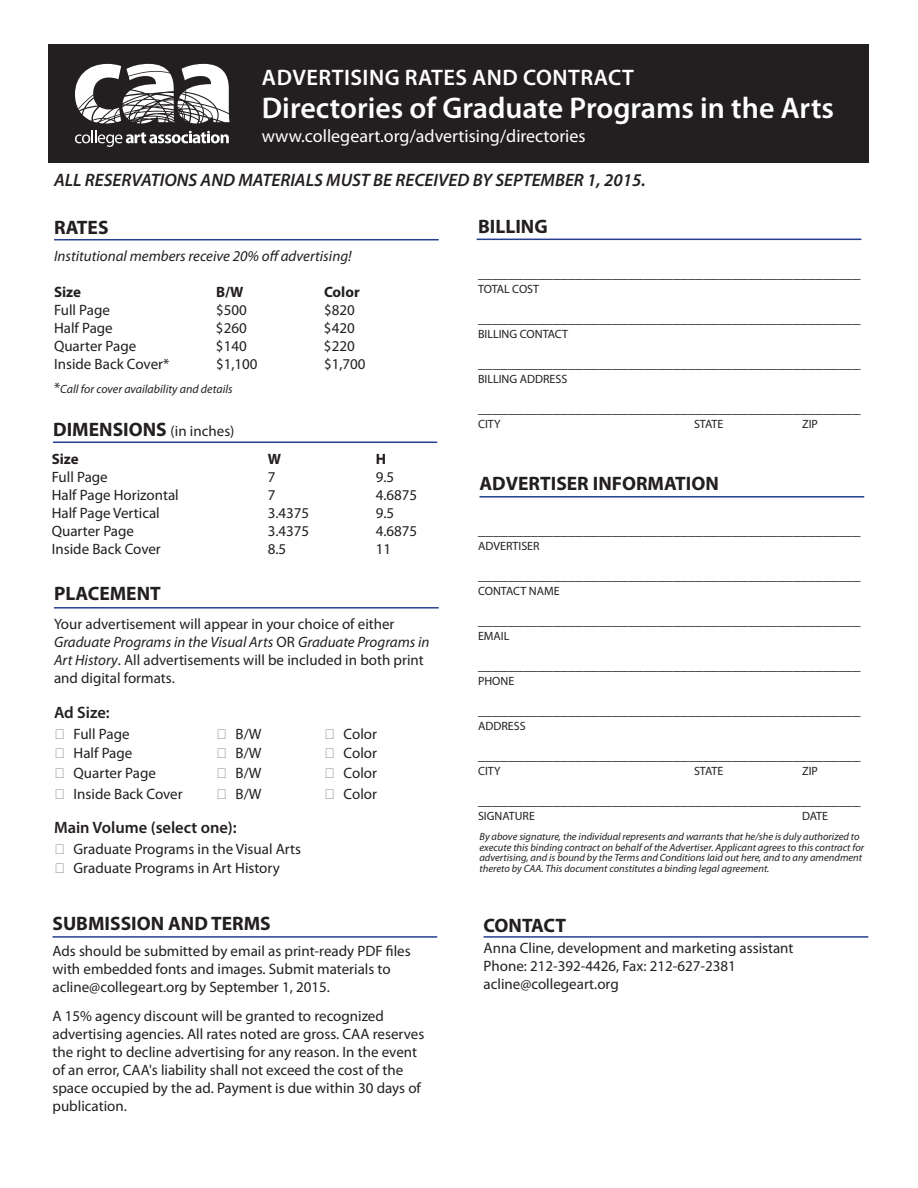
<style>
.page{position:relative;width:918px;height:1188px;background:#fff}
.page>*{position:absolute;margin:0;border:0;box-sizing:border-box;transform-origin:0 0}
.t1{font:600 30px "Myriad Pro";color:#fff}
.t2{font:600 22.5px "Myriad Pro";letter-spacing:.02em;color:#fff}
.t3{font:700 19.5px "Myriad Pro";color:#231f20}
.t4{font:italic 600 18px "Myriad Pro";color:#231f20}
.t5{font:18px "Myriad Pro";color:#fff}
.t6{font:600 16.5px "Myriad Pro";color:#231f20}
.t7{font:15px/18px "Myriad Pro";color:#231f20}
.t8{font:600 15px "Myriad Pro";color:#231f20}
.t9{font:italic 15px "Myriad Pro";color:#231f20}
.t10{font:700 15px "Myriad Pro";color:#231f20}
.t11{font:12px "Myriad Pro";color:#231f20}
.t12{font:italic 12px "Myriad Pro";color:#231f20}
.t13{font:12px "Myriad Pro";letter-spacing:-.02em;color:#231f20}
.t14{font:italic 10.5px/10.5px "Myriad Pro";color:#231f20}
.s1{font-style:normal;font-size:15px}
.s2{font-weight:400;font-size:15px}
.s3{font-style:italic}
.s4{font-family:"MS Reference Specialty"}
</style>
<div class="page">
<hr style="left:54px;top:239px;width:385px;height:1px;background:#253f8e">
<div style="left:48px;top:45px;width:820px;height:118px;background:#231f20"></div>
<svg style="left:75px;top:131px;width:154px;height:16px"></svg>
<svg style="left:75px;top:64px;width:155px;height:59px"></svg>
<hr style="left:53px;top:442px;width:384px;height:1px;background:#253f8e">
<hr style="left:54px;top:607px;width:385px;height:2px;background:#253f8e">
<hr style="left:479px;top:496px;width:385px;height:2px;background:#253f8e">
<hr style="left:52px;top:936px;width:385px;height:2px;background:#253f8e">
<hr style="left:477px;top:239px;width:384px;height:1px;background:#253f8e">
<hr style="left:484px;top:936px;width:384px;height:2px;background:#253f8e">
<p class="t2" style="left:262px;top:63px;width:374px">ADVERTISING RATES AND CONTRACT</p>
<p class="t1" style="left:262px;top:89px;width:574px">Directories of Graduate Programs in the Arts</p>
<p class="t5" style="left:262px;top:125px;width:325px">www.collegeart.org/advertising/directories</p>
<p class="t4" style="left:54px;top:169px;width:593px">ALL RESERVATIONS AND MATERIALS MUST BE RECEIVED BY SEPTEMBER 1, 2015.</p>
<p class="t3" style="left:478px;top:213px;width:71px">BILLING</p>
<p class="t3" style="left:54px;top:214px;width:56px">RATES</p>
<p class="t9" style="left:54px;top:247px;width:299px">Institutional members receive 20% off advertising!</p>
<p class="t10" style="left:54px;top:283px;width:29px">Size</p>
<p class="t10" style="left:216px;top:283px;width:29px">B/W</p>
<p class="t10" style="left:324px;top:283px;width:37px">Color</p>
<p class="t7" style="left:54px;top:301px;width:58px">Full Page</p>
<p class="t7" style="left:216px;top:301px;width:32px">$500</p>
<p class="t7" style="left:324px;top:301px;width:32px">$820</p>
<p class="t7" style="left:54px;top:319px;width:60px">Half Page</p>
<p class="t7" style="left:216px;top:319px;width:32px">$260</p>
<p class="t7" style="left:324px;top:319px;width:32px">$420</p>
<p class="t7" style="left:54px;top:337px;width:84px">Quarter Page</p>
<p class="t7" style="left:216px;top:337px;width:32px">$140</p>
<p class="t7" style="left:324px;top:337px;width:32px">$220</p>
<p class="t7" style="left:54px;top:355px;width:117px">Inside Back Cover*</p>
<p class="t7" style="left:216px;top:355px;width:43px">$1,100</p>
<p class="t7" style="left:324px;top:355px;width:43px">$1,700</p>
<p class="t12" style="left:54px;top:381px;width:180px"><span class="s1">*</span>Call for cover availability and details</p>
<p class="t8" style="left:478px;top:263px;width:384px">___________________________________________________</p>
<p class="t13" style="left:478px;top:281px;width:63px">TOTAL COST</p>
<p class="t7" style="left:478px;top:309px;width:384px">___________________________________________________</p>
<p class="t11" style="left:478px;top:326px;width:92px">BILLING CONTACT</p>
<p class="t7" style="left:478px;top:354px;width:384px">___________________________________________________</p>
<p class="t11" style="left:478px;top:371px;width:91px">BILLING ADDRESS</p>
<p class="t7" style="left:478px;top:399px;width:384px">___________________________________________________</p>
<p class="t11" style="left:478px;top:416px;width:24px">CITY</p>
<p class="t11" style="left:694px;top:416px;width:31px">STATE</p>
<p class="t11" style="left:802px;top:416px;width:17px">ZIP</p>
<p class="t3" style="left:53px;top:417px;width:183px">DIMENSIONS <span class="s2">(in inches)</span></p>
<p class="t10" style="left:52px;top:449px;width:29px">Size</p>
<p class="t10" style="left:268px;top:449px;width:15px">W</p>
<p class="t10" style="left:376px;top:449px;width:12px">H</p>
<p class="t7" style="left:52px;top:468px;width:58px">Full Page</p>
<p class="t7" style="left:268px;top:468px;width:9px">7</p>
<p class="t7" style="left:376px;top:468px;width:20px">9.5</p>
<p class="t7" style="left:52px;top:486px;width:129px">Half Page Horizontal</p>
<p class="t7" style="left:268px;top:486px;width:9px">7</p>
<p class="t7" style="left:376px;top:486px;width:43px">4.6875</p>
<p class="t7" style="left:52px;top:504px;width:110px">Half Page Vertical</p>
<p class="t7" style="left:268px;top:504px;width:43px">3.4375</p>
<p class="t7" style="left:376px;top:504px;width:20px">9.5</p>
<p class="t7" style="left:52px;top:522px;width:84px">Quarter Page</p>
<p class="t7" style="left:268px;top:522px;width:43px">3.4375</p>
<p class="t7" style="left:376px;top:522px;width:43px">4.6875</p>
<p class="t7" style="left:52px;top:540px;width:111px">Inside Back Cover</p>
<p class="t7" style="left:268px;top:540px;width:20px">8.5</p>
<p class="t7" style="left:376px;top:540px;width:17px">11</p>
<p class="t3" style="left:479px;top:471px;width:241px">ADVERTISER INFORMATION</p>
<p class="t8" style="left:478px;top:520px;width:384px">___________________________________________________</p>
<p class="t11" style="left:478px;top:538px;width:63px">ADVERTISER</p>
<p class="t7" style="left:478px;top:565px;width:384px">___________________________________________________</p>
<p class="t11" style="left:478px;top:583px;width:83px">CONTACT NAME</p>
<p class="t7" style="left:478px;top:610px;width:384px">___________________________________________________</p>
<p class="t11" style="left:478px;top:628px;width:33px">EMAIL</p>
<p class="t7" style="left:478px;top:655px;width:384px">___________________________________________________</p>
<p class="t11" style="left:478px;top:673px;width:38px">PHONE</p>
<p class="t7" style="left:478px;top:700px;width:384px">___________________________________________________</p>
<p class="t11" style="left:478px;top:718px;width:49px">ADDRESS</p>
<p class="t7" style="left:478px;top:745px;width:384px">___________________________________________________</p>
<p class="t11" style="left:478px;top:763px;width:24px">CITY</p>
<p class="t11" style="left:694px;top:763px;width:31px">STATE</p>
<p class="t11" style="left:802px;top:763px;width:17px">ZIP</p>
<p class="t7" style="left:478px;top:790px;width:384px">___________________________________________________</p>
<p class="t11" style="left:478px;top:808px;width:58px">SIGNATURE</p>
<p class="t11" style="left:802px;top:808px;width:28px">DATE</p>
<p class="t14" style="left:479px;top:831px;width:386px">By above signature, the individual represents and warrants that he/she is duly authorized to execute this binding contract on behalf of the Advertiser. Applicant agrees to this contract for advertising, and is bound by the Terms and Conditions laid out here, and to any amendment thereto by CAA. This document constitutes a binding legal agreement.</p>
<p class="t3" style="left:54px;top:581px;width:108px">PLACEMENT</p>
<p class="t7" style="left:54px;top:615px;width:377px">Your advertisement will appear in your choice of either <span class="s3">Graduate Programs in the Visual Arts</span> OR <span class="s3">Graduate Programs in Art History</span>. All advertisements will be included in both print and digital formats.</p>
<p class="t6" style="left:54px;top:702px;width:57px">Ad Size:</p>
<p class="t7" style="left:54px;top:724px;width:77px"><span class="s4">S</span> Full Page</p>
<p class="t7" style="left:216px;top:724px;width:47px"><span class="s4">S</span> B/W</p>
<p class="t7" style="left:324px;top:724px;width:55px"><span class="s4">S</span> Color</p>
<p class="t7" style="left:54px;top:744px;width:80px"><span class="s4">S</span> Half Page</p>
<p class="t7" style="left:216px;top:744px;width:47px"><span class="s4">S</span> B/W</p>
<p class="t7" style="left:324px;top:744px;width:55px"><span class="s4">S</span> Color</p>
<p class="t7" style="left:54px;top:763px;width:103px"><span class="s4">S</span> Quarter Page</p>
<p class="t7" style="left:216px;top:763px;width:47px"><span class="s4">S</span> B/W</p>
<p class="t7" style="left:324px;top:763px;width:55px"><span class="s4">S</span> Color</p>
<p class="t7" style="left:54px;top:784px;width:130px"><span class="s4">S</span> Inside Back Cover</p>
<p class="t7" style="left:216px;top:784px;width:47px"><span class="s4">S</span> B/W</p>
<p class="t7" style="left:324px;top:784px;width:55px"><span class="s4">S</span> Color</p>
<p class="t6" style="left:54px;top:817px;width:184px">Main Volume (select one):</p>
<p class="t7" style="left:54px;top:840px;width:249px"><span class="s4">S</span> Graduate Programs in the Visual Arts</p>
<p class="t7" style="left:54px;top:859px;width:227px"><span class="s4">S</span> Graduate Programs in Art History</p>
<p class="t3" style="left:52px;top:911px;width:220px">SUBMISSION AND TERMS</p>
<p class="t7" style="left:52px;top:942px;width:360px">Ads should be submitted by email as print-ready PDF files with embedded fonts and images. Submit materials to acline@collegeart.org by September 1, 2015.</p>
<p class="t7" style="left:52px;top:1007px;width:373px">A 15% agency discount will be granted to recognized advertising agencies. All rates noted are gross. CAA reserves the right to decline advertising for any reason. In the event of an error, CAA's liability shall not exceed the cost of the space occupied by the ad. Payment is due within 30 days of publication.</p>
<p class="t3" style="left:484px;top:913px;width:84px">CONTACT</p>
<p class="t7" style="left:484px;top:939px;width:311px">Anna Cline, development and marketing assistant</p>
<p class="t7" style="left:484px;top:957px;width:254px">Phone: 212-392-4426, Fax: 212-627-2381</p>
<p class="t7" style="left:484px;top:975px;width:137px">acline@collegeart.org</p>
</div>
